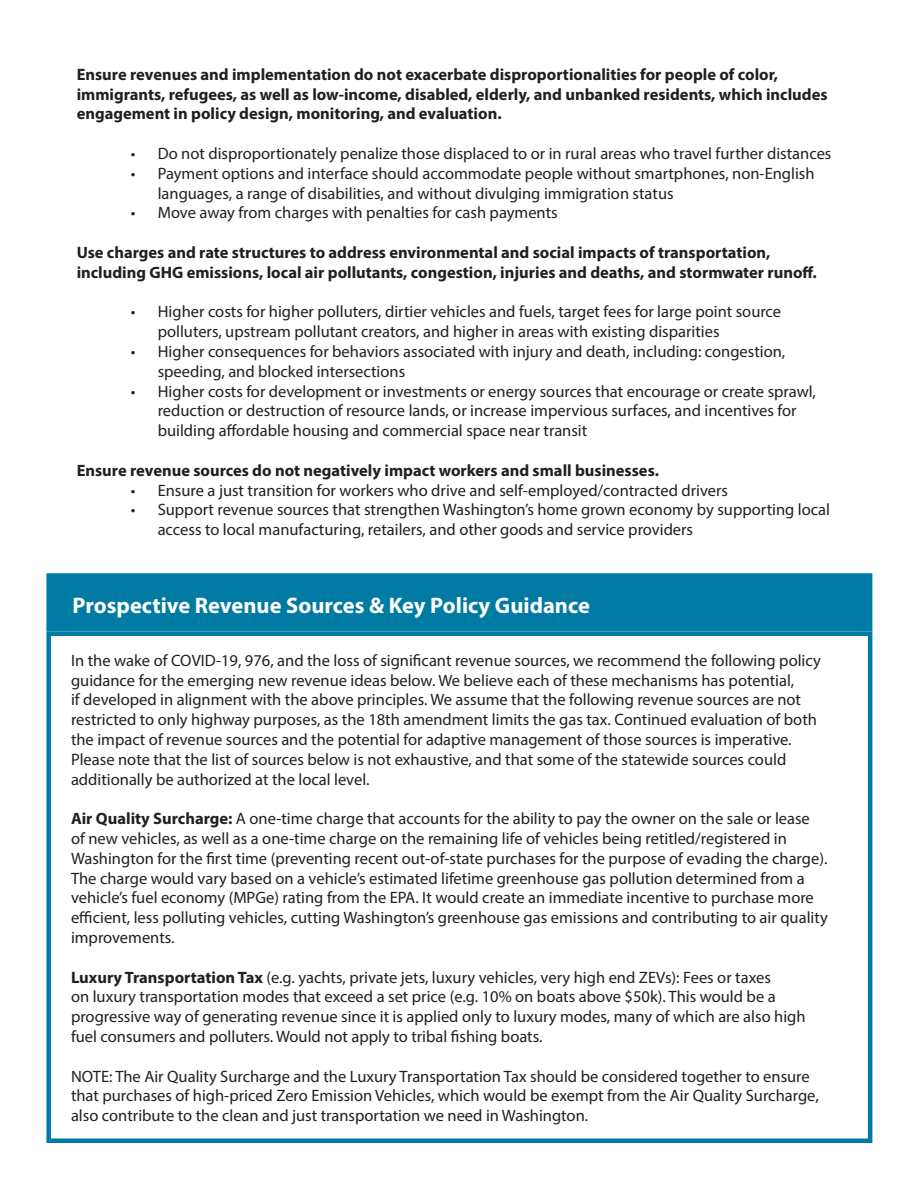
<style>
.page{position:relative;width:918px;height:1188px;background:#fff}
.page>*{position:absolute;margin:0;border:0;box-sizing:border-box;transform-origin:0 0}
.t1{font:700 22.5px "Myriad Pro";color:#fff}
.t2{font:16.5px/19.8px "Myriad Pro";color:#231f20}
.Paragraph_Style_2{font:700 16.5px/19.8px "Myriad Pro";color:#231f20}
.s1{font-weight:700}
</style>
<div class="page">
<div style="left:46px;top:573px;width:826px;height:58px;background:#017ba3;border:2px solid #017ba3"></div>
<div style="left:46px;top:631px;width:826px;height:512px;border:4px solid #017ba3"></div>
<p class="Paragraph_Style_2" style="left:77px;top:64px;width:752px">Ensure revenues and implementation do not exacerbate disproportionalities for people of color, immigrants, refugees, as well as low-income, disabled, elderly, and unbanked residents, which includes engagement in policy design, monitoring, and evaluation.</p>
<p class="t2" style="left:131px;top:143px;width:702px">• Do not disproportionately penalize those displaced to or in rural areas who travel further distances</p>
<p class="t2" style="left:158px;top:163px;width:658px;text-indent:-27px">• Payment options and interface should accommodate people without smartphones, non-English languages, a range of disabilities, and without divulging immigration status</p>
<p class="t2" style="left:131px;top:203px;width:429px">• Move away from charges with penalties for cash payments</p>
<p class="Paragraph_Style_2" style="left:77px;top:242px;width:742px">Use charges and rate structures to address environmental and social impacts of transportation, including GHG emissions, local air pollutants, congestion, injuries and deaths, and stormwater runoff.</p>
<p class="t2" style="left:158px;top:302px;width:625px;text-indent:-27px">• Higher costs for higher polluters, dirtier vehicles and fuels, target fees for large point source polluters, upstream pollutant creators, and higher in areas with existing disparities</p>
<p class="t2" style="left:158px;top:341px;width:629px;text-indent:-27px">• Higher consequences for behaviors associated with injury and death, including: congestion, speeding, and blocked intersections</p>
<p class="t2" style="left:158px;top:381px;width:660px;text-indent:-27px">• Higher costs for development or investments or energy sources that encourage or create sprawl, reduction or destruction of resource lands, or increase impervious surfaces, and incentives for building affordable housing and commercial space near transit</p>
<p class="Paragraph_Style_2" style="left:77px;top:460px;width:584px">Ensure revenue sources do not negatively impact workers and small businesses.</p>
<p class="t2" style="left:131px;top:480px;width:599px">• Ensure a just transition for workers who drive and self-employed/contracted drivers</p>
<p class="t2" style="left:158px;top:500px;width:674px;text-indent:-27px">• Support revenue sources that strengthen Washington’s home grown economy by supporting local access to local manufacturing, retailers, and other goods and service providers</p>
<p class="t1" style="left:73px;top:591px;width:519px">Prospective Revenue Sources &amp; Key Policy Guidance</p>
<p class="t2" style="left:71px;top:650px;width:751px">In the wake of COVID-19, 976, and the loss of significant revenue sources, we recommend the following policy guidance for the emerging new revenue ideas below. We believe each of these mechanisms has potential,<br>if developed in alignment with the above principles. We assume that the following revenue sources are not restricted to only highway purposes, as the 18th amendment limits the gas tax. Continued evaluation of both the impact of revenue sources and the potential for adaptive management of those sources is imperative.<br>Please note that the list of sources below is not exhaustive, and that some of the statewide sources could additionally be authorized at the local level.</p>
<p class="t2" style="left:71px;top:809px;width:758px"><span class="s1">Air Quality Surcharge:</span> A one-time charge that accounts for the ability to pay the owner on the sale or lease of new vehicles, as well as a one-time charge on the remaining life of vehicles being retitled/registered in Washington for the first time (preventing recent out-of-state purchases for the purpose of evading the charge).<br>The charge would vary based on a vehicle’s estimated lifetime greenhouse gas pollution determined from a vehicle’s fuel economy (MPGe) rating from the EPA. It would create an immediate incentive to purchase more efficient, less polluting vehicles, cutting Washington’s greenhouse gas emissions and contributing to air quality improvements.</p>
<p class="t2" style="left:71px;top:967px;width:736px"><span class="s1">Luxury Transportation Tax</span> (e.g. yachts, private jets, luxury vehicles, very high end ZEVs): Fees or taxes<br>on luxury transportation modes that exceed a set price (e.g. 10% on boats above $50k). This would be a progressive way of generating revenue since it is applied only to luxury modes, many of which are also high fuel consumers and polluters. Would not apply to tribal fishing boats.</p>
<p class="t2" style="left:71px;top:1066px;width:749px">NOTE: The Air Quality Surcharge and the Luxury Transportation Tax should be considered together to ensure that purchases of high-priced Zero Emission Vehicles, which would be exempt from the Air Quality Surcharge, also contribute to the clean and just transportation we need in Washington.</p>
</div>
